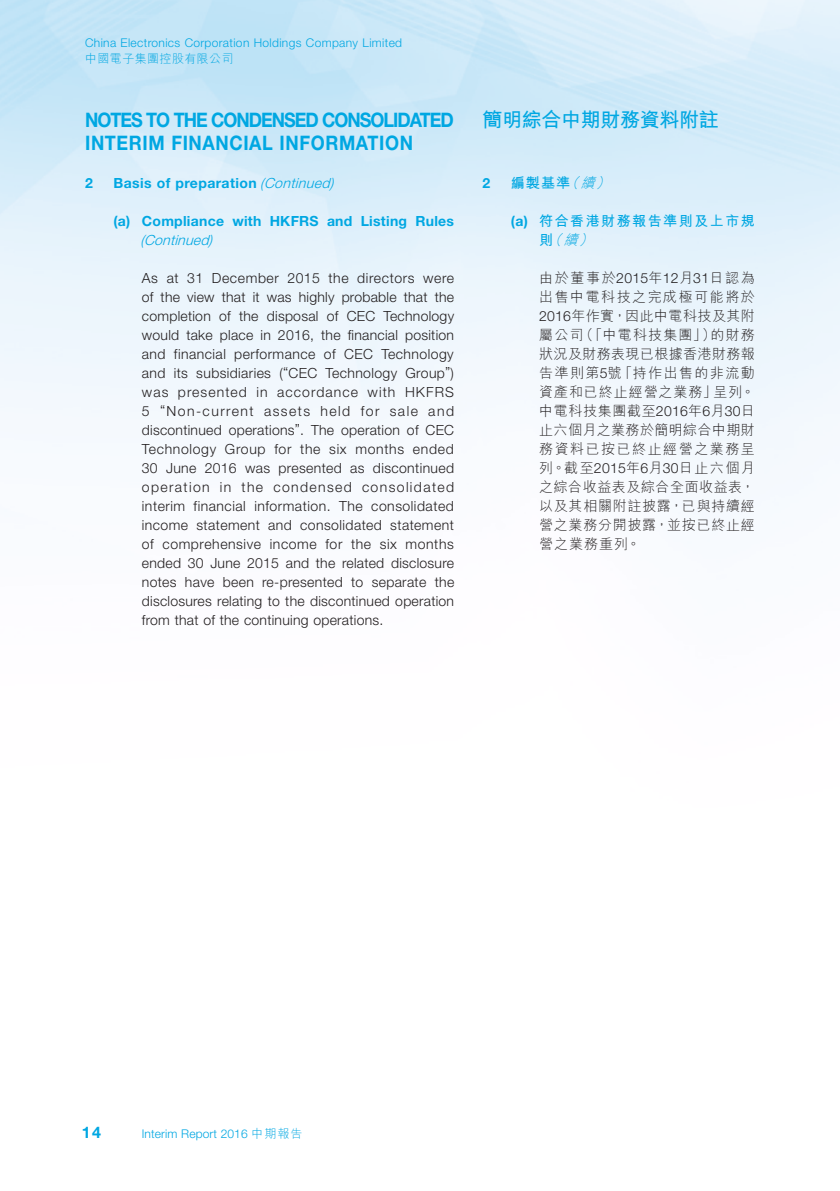
<style>
.page{position:relative;width:840px;height:1191px;background:#fff}
.page>*{position:absolute;margin:0;border:0;box-sizing:border-box;transform-origin:0 0}
.t1{font:700 20px "Helvetica Neue LT Std";letter-spacing:-.05em;color:#00a7e2;scale:.9 1}
.t2{font:700 20px "Helvetica Neue LT Std";letter-spacing:.035em;color:#00a7e2;scale:.9 1}
.t3{font:700 20px "M Hei HK";letter-spacing:-.015em;color:#00a7e2}
.t4{font:700 16px "Helvetica Neue LT Std";color:#00a7e2}
.Notes{font:300 14px/19px "Helvetica Neue LT Std";letter-spacing:.02em;color:#231f20;text-align:justify}
.C_Notes{font:300 14px/19px "M Hei HK";letter-spacing:.05em;color:#231f20;text-align:justify}
.Notes_HD2{font:700 14px/19px "Helvetica Neue LT Std";letter-spacing:.02em;color:#00a7e2}
.Notes_HD1{font:700 14px "Helvetica Neue LT Std";letter-spacing:.03em;color:#00a7e2}
.C_Notes_HD1{font:700 14px/19px "M Hei HK";letter-spacing:.105em;color:#00a7e2}
.C_Notes_HD1-2{font:700 14px "Helvetica Neue LT Std";color:#00a7e2}
.t5{font:300 12px "Helvetica Neue LT Std";letter-spacing:.03em;color:#00a7e2}
.t6{font:300 12px "Helvetica Neue LT Std";letter-spacing:.01em;color:#00a7e2}
.t7{font:300 12px "M Hei HK";letter-spacing:.035em;color:#00a7e2}
.s1{font-weight:300;font-style:italic}
.s2{font-family:"Helvetica Neue LT Std"}
.s3{font-family:"M Hei HK"}
</style>
<div class="page">
<p class="t5" style="left:85px;top:36px;width:318px">China Electronics Corporation Holdings Company Limited</p>
<p class="t7" style="left:85px;top:52px;width:150px">中國電子集團控股有限公司</p>
<h1 class="t1" style="left:85px;top:107px;width:411px">NOTES TO THE CONDENSED CONSOLIDATED</h1>
<h1 class="t3" style="left:482px;top:105px;width:238px">簡明綜合中期財務資料附註</h1>
<h1 class="t2" style="left:85px;top:130px;width:365px">INTERIM FINANCIAL INFORMATION</h1>
<p class="C_Notes_HD1-2" style="left:482px;top:174px;width:9px">2</p>
<p class="C_Notes_HD1" style="left:510px;top:172px;width:104px">編製基準<span class="s1">（續）</span></p>
<p class="C_Notes_HD1" style="left:539px;top:210px;width:217px;text-indent:-28px"><span class="s2">(a)</span> 符合香港財務報告準則及上市規則<span class="s1">（續）</span></p>
<p class="C_Notes" style="left:539px;top:268px;width:217px">由於董事於<span class="s2">2015</span>年<span class="s2">12</span>月<span class="s2">31</span>日認為出售中電科技之完成極可能將於<span class="s2">2016</span>年作實，因此中電科技及其附屬公司（「中電科技集團」）的財務狀況及財務表現已根據香港財務報告準則第<span class="s2">5</span>號「持作出售的非流動資產和已終止經營之業務」呈列。中電科技集團截至<span class="s2">2016</span>年<span class="s2">6</span>月<span class="s2">30</span>日止六個月之業務於簡明綜合中期財務資料已按已終止經營之業務呈列。截至<span class="s2">2015</span>年<span class="s2">6</span>月<span class="s2">30</span>日止六個月之綜合收益表及綜合全面收益表，以及其相關附註披露，已與持續經營之業務分開披露，並按已終止經營之業務重列。</p>
<p class="Notes_HD1" style="left:85px;top:174px;width:9px">2</p>
<p class="Notes_HD1" style="left:113px;top:174px;width:225px">Basis of preparation <span class="s1">(Continued)</span></p>
<p class="Notes_HD2" style="left:140px;top:211px;width:315px;text-indent:-27px">(a) Compliance with HKFRS and Listing Rules <span class="s1">(Continued)</span></p>
<p class="Notes" style="left:142px;top:268px;width:314px">As at 31 December 2015 the directors were of the view that it was highly probable that the completion of the disposal of CEC Technology would take place in 2016, the financial position and financial performance of CEC Technology and its subsidiaries (“CEC Technology Group”) was presented in accordance with HKFRS 5 “Non-current assets held for sale and discontinued operations”. The operation of CEC Technology Group for the six months ended 30 June 2016 was presented as discontinued operation in the condensed consolidated interim financial information. The consolidated income statement and consolidated statement of comprehensive income for the six months ended 30 June 2015 and the related disclosure notes have been re-presented to separate the disclosures relating to the discontinued operation from that of the continuing operations.</p>
<p class="t4" style="left:82px;top:1122px;width:21px">14</p>
<p class="t6" style="left:142px;top:1126px;width:162px">Interim Report 2016 <span class="s3">中期報告</span></p>
</div>
